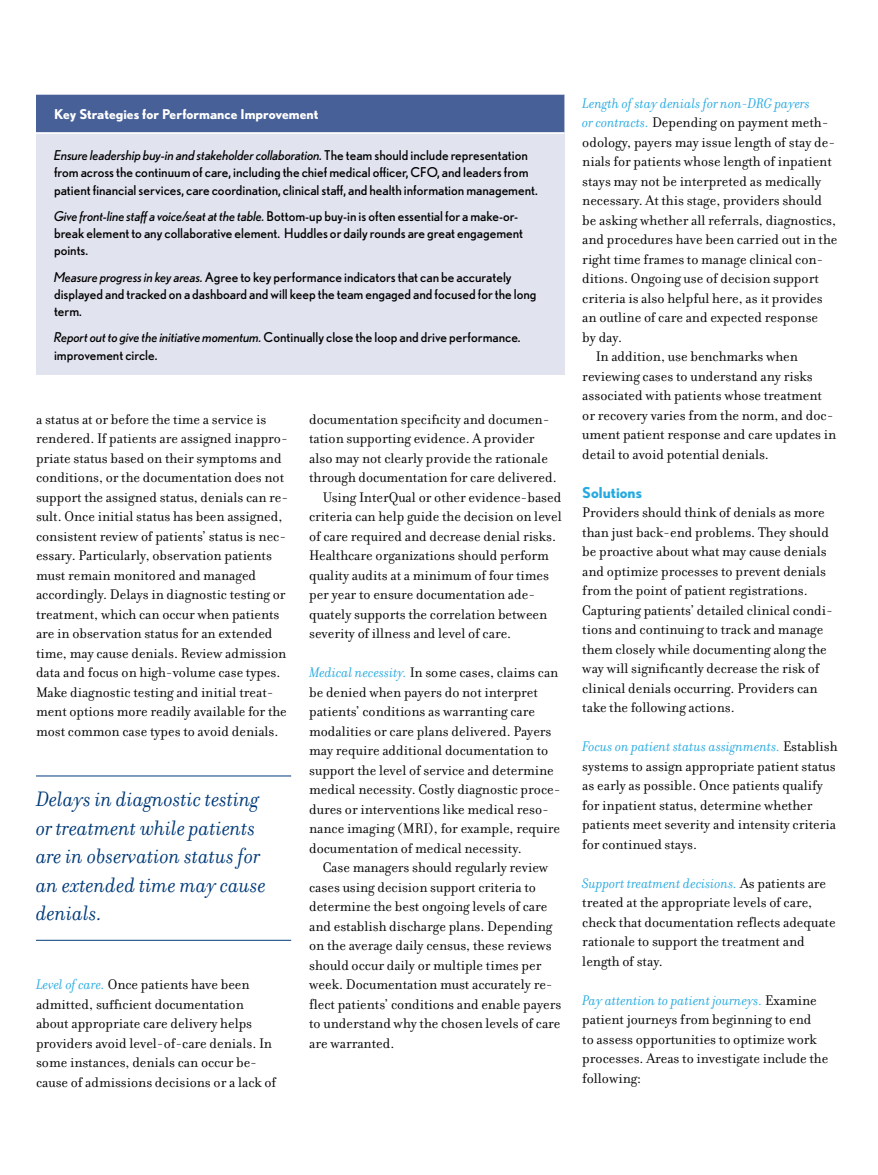
<style>
.page{position:relative;width:878px;height:1175px;background:#fff}
.page>*{position:absolute;margin:0;border:0;box-sizing:border-box;transform-origin:0 0}
.t1{font:italic 22.5px/28.5px "Filosofia OT";color:#003a79}
.t2{font:15px/19.5px "Filosofia OT";color:#000}
.t3{font:italic 15px "Filosofia OT";color:#27aae1}
.t4{font:700 15px "Nobel";color:#27aae1}
.t5{font:13.5px/17.2px "Nobel";color:#000}
.t6{font:700 13.5px "Nobel";color:#fff}
.s1{font-style:italic}
.s2{font-style:italic;color:#27aae1}
</style>
<div class="page">
<hr style="left:36px;top:775px;width:255px;height:1px;background:#003a79">
<hr style="left:36px;top:940px;width:255px;height:1px;background:#003a79">
<div style="left:36px;top:94px;width:528px;height:281px;background:#e1e3ef"></div>
<div style="left:36px;top:95px;width:528px;height:37px;background:#476097"></div>
<hr style="left:36px;top:132px;width:528px;height:2px;background:#fff">
<p class="t6" style="left:54px;top:106px;width:266px">Key Strategies for Performance Improvement</p>
<p class="t5" style="left:54px;top:147px;width:485px"><span class="s1">Ensure leadership buy-in and stakeholder collaboration.</span> The team should include representation from across the continuum of care, including the chief medical officer, CFO, and leaders from patient financial services, care coordination, clinical staff, and health information management.</p>
<p class="t5" style="left:54px;top:207px;width:470px"><span class="s1">Give front-line staff a voice/seat at the table.</span> Bottom-up buy-in is often essential for a make-or&shy;break element to any collaborative element. Huddles or daily rounds are great engagement points.</p>
<p class="t5" style="left:54px;top:268px;width:484px"><span class="s1">Measure progress in key areas.</span> Agree to key performance indicators that can be accurately displayed and tracked on a dashboard and will keep the team engaged and focused for the long term.</p>
<p class="t5" style="left:54px;top:329px;width:468px"><span class="s1">Report out to give the initiative momentum.</span> Continually close the loop and drive performance. improvement circle.</p>
<p class="t2" style="left:36px;top:409px;width:254px">a status at or before the time a service is rendered. If patients are assigned inappro&shy;priate status based on their symptoms and conditions, or the documentation does not support the assigned status, denials can re&shy;sult. Once initial status has been assigned, consistent review of patients’ status is nec&shy;essary. Particularly, observation patients must remain monitored and managed accordingly. Delays in diagnostic testing or treatment, which can occur when patients are in observation status for an extended time, may cause denials. Review admission data and focus on high-volume case types.<br>Make diagnostic testing and initial treat&shy;ment options more readily available for the most common case types to avoid denials.</p>
<h1 class="t1" style="left:36px;top:785px;width:232px">Delays in diagnostic testing or treatment while patients are in observation status for an extended time may cause denials.</h1>
<p class="t2" style="left:36px;top:975px;width:241px"><span class="s2">Level of care.</span> Once patients have been admitted, sufficient documentation about appropriate care delivery helps providers avoid level-of-care denials. In some instances, denials can occur be&shy;cause of admissions decisions or a lack of</p>
<p class="t2" style="left:309px;top:409px;width:242px">documentation specificity and documen-</p>
<p class="t2" style="left:309px;top:429px;width:227px">tation supporting evidence. A provider</p>
<p class="t2" style="left:309px;top:448px;width:240px">also may not clearly provide the rationale</p>
<p class="t2" style="left:309px;top:468px;width:249px">through documentation for care delivered.</p>
<p class="t2" style="left:322px;top:487px;width:240px">Using InterQual or other evidence-based</p>
<p class="t2" style="left:309px;top:507px;width:254px">criteria can help guide the decision on level</p>
<p class="t2" style="left:309px;top:526px;width:248px">of care required and decrease denial risks.</p>
<p class="t2" style="left:309px;top:546px;width:241px">Healthcare organizations should perform</p>
<p class="t2" style="left:309px;top:565px;width:241px">quality audits at a minimum of four times</p>
<p class="t2" style="left:309px;top:585px;width:227px">per year to ensure documentation ade-</p>
<p class="t2" style="left:309px;top:604px;width:239px">quately supports the correlation between</p>
<p class="t2" style="left:309px;top:624px;width:203px">severity of illness and level of care.</p>
<p class="t2" style="left:309px;top:663px;width:253px"><span class="s2">Medical necessity.</span> In some cases, claims can be denied when payers do not interpret patients’ conditions as warranting care modalities or care plans delivered. Payers may require additional documentation to support the level of service and determine medical necessity. Costly diagnostic proce&shy;dures or interventions like medical reso&shy;nance imaging (MRI), for example, require documentation of medical necessity.</p>
<p class="t2" style="left:309px;top:858px;width:253px;text-indent:14px">Case managers should regularly review cases using decision support criteria to determine the best ongoing levels of care and establish discharge plans. Depending on the average daily census, these reviews should occur daily or multiple times per week. Documentation must accurately re&shy;flect patients’ conditions and enable payers to understand why the chosen levels of care are warranted.</p>
<p class="t3" style="left:582px;top:94px;width:229px">Length of stay denials for non-DRG payers</p>
<p class="t2" style="left:582px;top:113px;width:248px"><span class="s2">or contracts.</span> Depending on payment meth-</p>
<p class="t2" style="left:582px;top:132px;width:254px">odology, payers may issue length of stay de-</p>
<p class="t2" style="left:582px;top:152px;width:251px">nials for patients whose length of inpatient</p>
<p class="t2" style="left:582px;top:171px;width:240px">stays may not be interpreted as medically</p>
<p class="t2" style="left:582px;top:191px;width:241px">necessary. At this stage, providers should</p>
<p class="t2" style="left:582px;top:210px;width:255px">be asking whether all referrals, diagnostics,</p>
<p class="t2" style="left:582px;top:230px;width:256px">and procedures have been carried out in the</p>
<p class="t2" style="left:582px;top:249px;width:243px">right time frames to manage clinical con-</p>
<p class="t2" style="left:582px;top:269px;width:238px">ditions. Ongoing use of decision support</p>
<p class="t2" style="left:582px;top:288px;width:242px">criteria is also helpful here, as it provides</p>
<p class="t2" style="left:582px;top:308px;width:237px">an outline of care and expected response</p>
<p class="t2" style="left:582px;top:327px;width:41px">by day.</p>
<p class="t2" style="left:596px;top:347px;width:203px">In addition, use benchmarks when</p>
<p class="t2" style="left:582px;top:366px;width:232px">reviewing cases to understand any risks</p>
<p class="t2" style="left:582px;top:386px;width:241px">associated with patients whose treatment</p>
<p class="t2" style="left:582px;top:405px;width:253px">or recovery varies from the norm, and doc-</p>
<p class="t2" style="left:582px;top:425px;width:255px">ument patient response and care updates in</p>
<p class="t2" style="left:582px;top:444px;width:188px">detail to avoid potential denials.</p>
<p class="t4" style="left:582px;top:483px;width:61px">Solutions</p>
<p class="t2" style="left:582px;top:503px;width:252px">Providers should think of denials as more than just back-end problems. They should be proactive about what may cause denials and optimize processes to prevent denials from the point of patient registrations.<br>Capturing patients’ detailed clinical condi&shy;tions and continuing to track and manage them closely while documenting along the way will significantly decrease the risk of clinical denials occurring. Providers can take the following actions.</p>
<p class="t2" style="left:582px;top:737px;width:257px"><span class="s2">Focus on patient status assignments.</span> Establish systems to assign appropriate patient status as early as possible. Once patients qualify for inpatient status, determine whether patients meet severity and intensity criteria for continued stays.</p>
<p class="t2" style="left:582px;top:873px;width:255px"><span class="s2">Support treatment decisions.</span> As patients are treated at the appropriate levels of care, check that documentation reflects adequate rationale to support the treatment and length of stay.</p>
<p class="t2" style="left:582px;top:990px;width:247px"><span class="s2">Pay attention to patient journeys.</span> Examine patient journeys from beginning to end<br>to assess opportunities to optimize work processes. Areas to investigate include the following:</p>
</div>
